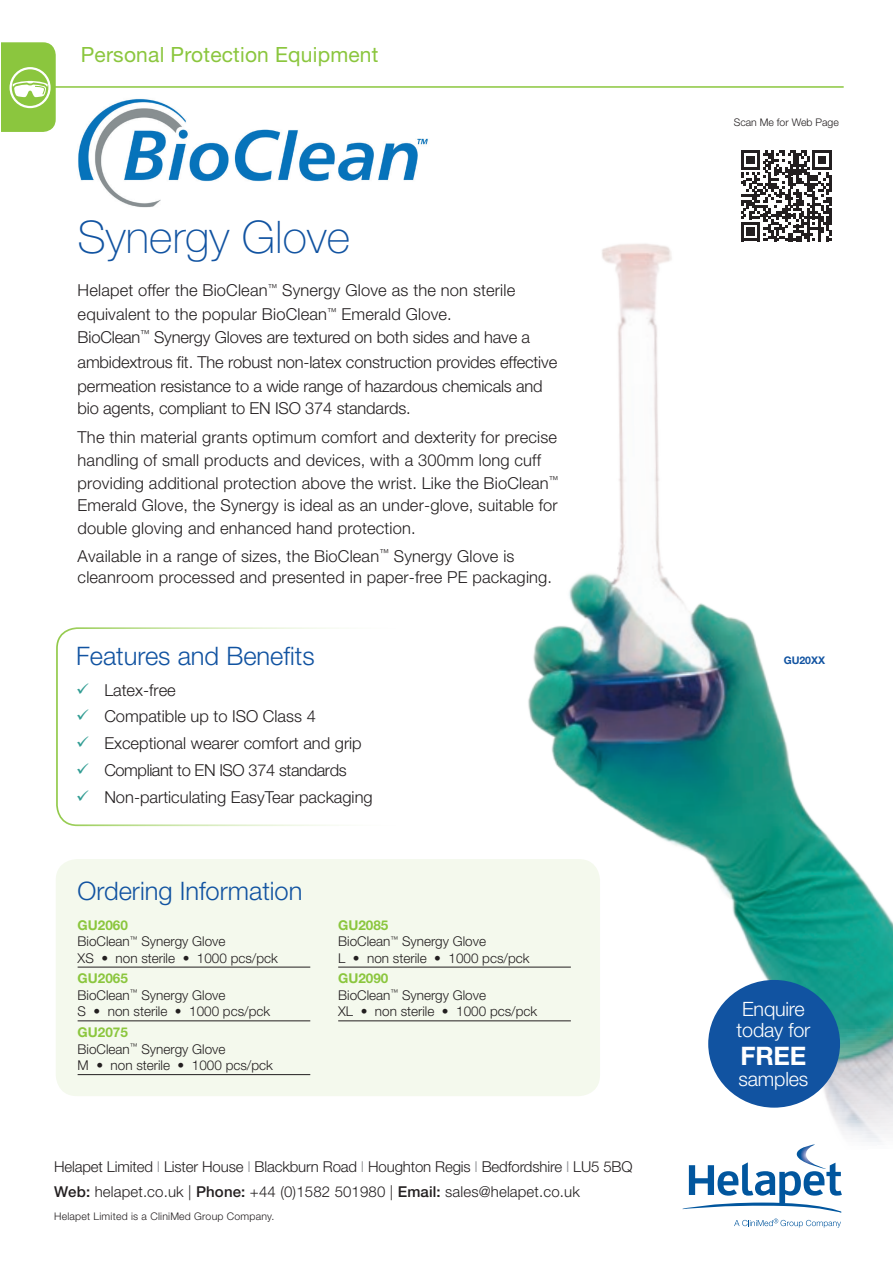
<style>
.page{position:relative;width:893px;height:1263px;background:#fff}
.page>*{position:absolute;margin:0;border:0;box-sizing:border-box;transform-origin:0 0}
.t1{font:100 45px "Helvetica Neue LT Std";color:#1153a1}
.t2{font:300 25.5px "Helvetica Neue LT Std";color:#1153a1}
.t3{font:700 25.5px "Helvetica Neue LT Std";color:#fff}
.t4{font:21px "Helvetica Neue LT Std";letter-spacing:.01em;color:#8bc63e}
.t5{font:300 19.8px/21px "Helvetica Neue LT Std";letter-spacing:-.01em;color:#fff}
.t6{font:300 16.5px/23px "Helvetica Neue LT Std";letter-spacing:.01em;color:#231f20}
.t7{font:300 16.5px/23.2px "Helvetica Neue LT Std";letter-spacing:-.01em;color:#231f20}
.t8{font:300 16.5px "Helvetica Neue LT Std";letter-spacing:-.025em;color:#231f20}
.t9{font:300 15px/25.5px "Helvetica Neue LT Std";letter-spacing:-.01em;color:#231f20}
.t10{font:300 13.5px/16.5px "Helvetica Neue LT Std";color:#231f20}
.t11{font:300 10.5px "Helvetica Neue LT Std";letter-spacing:.02em;color:#231f20}
.t12{font:300 10.5px "Helvetica Neue LT Std";color:#231f20}
.t13{font:700 10.5px "Helvetica Neue LT Std";color:#1153a1}
.s1{color:#329d94}
.s2{font-weight:700;color:#8bc63e}
.s3{color:#939598}
.s4{font-weight:500}
</style>
<div class="page">
<svg style="left:683px;top:1164px;width:159px;height:64px"></svg>
<div style="left:56px;top:859px;width:544px;height:237px;background:#f4f9ed;border-radius:21px"></div>
<img style="left:368px;top:243px;width:525px;height:921px">
<div style="left:730px;top:139px;width:113px;height:113px;background:#fff"></div>
<svg style="left:741px;top:150px;width:91px;height:91px"></svg>
<div style="left:708px;top:980px;width:132px;height:128px;background:#1153a1;border-radius:50%"></div>
<hr style="left:40px;top:86px;width:804px;height:2px;background:#8bc63e">
<svg style="left:1px;top:42px;width:55px;height:90px;background:#99cd56"></svg>
<div style="left:10px;top:67px;width:41px;height:41px;border:2px solid #fff;border-radius:50%"></div>
<hr style="left:78px;top:967px;width:232px;height:1px;background:#231f20">
<hr style="left:78px;top:1020px;width:232px;height:1px;background:#231f20">
<hr style="left:78px;top:1074px;width:232px;height:1px;background:#231f20">
<hr style="left:338px;top:967px;width:233px;height:1px;background:#231f20">
<hr style="left:338px;top:1020px;width:233px;height:1px;background:#231f20">
<div style="left:57px;top:628px;width:361px;height:197px;background:#fff;border-radius:20px"></div>
<div style="left:56px;top:627px;width:363px;height:199px;border:2px solid #8bc63e;border-radius:20px"></div>
<div style="left:54px;top:645px;width:480px;height:158px;background:#fff"></div>
<img style="left:78px;top:98px;width:350px;height:110px">
<p class="t4" style="left:81px;top:42px;width:299px">Personal Protection Equipment</p>
<h1 class="t1" style="left:78px;top:211px;width:274px">Synergy Glove</h1>
<p class="t6" style="left:78px;top:278px;width:454px">Helapet offer the BioClean<sup>™</sup> Synergy Glove as the non sterile equivalent to the popular BioClean<sup>™</sup> Emerald Glove.<br>BioClean<sup>™</sup> Synergy Gloves are textured on both sides and have a</p>
<p class="t7" style="left:78px;top:350px;width:481px">ambidextrous fit. The robust non-latex construction provides effective permeation resistance to a wide range of hazardous chemicals and bio agents, compliant to EN ISO 374 standards.</p>
<p class="t6" style="left:78px;top:425px;width:482px">The thin material grants optimum comfort and dexterity for precise handling of small products and devices, with a 300mm long cuff providing additional protection above the wrist. Like the BioClean<sup>™ </sup>Emerald Glove, the Synergy is ideal as an under-glove, suitable for double gloving and enhanced hand protection.</p>
<p class="t6" style="left:78px;top:544px;width:476px;line-height:21.8px">Available in a range of sizes, the BioClean<sup>™</sup> Synergy Glove is cleanroom processed and presented in paper-free PE packaging.</p>
<h2 class="t2" style="left:76px;top:640px;width:240px">Features and Benefits</h2>
<p class="t6" style="left:76px;top:678px;width:101px"><span class="s1">✓</span> Latex-free</p>
<p class="t6" style="left:76px;top:705px;width:241px"><span class="s1">✓</span> Compatible up to ISO Class 4</p>
<p class="t6" style="left:76px;top:731px;width:287px"><span class="s1">✓</span> Exceptional wearer comfort and grip</p>
<p class="t8" style="left:76px;top:760px;width:272px"><span class="s1">✓</span> Compliant to EN ISO 374 standards</p>
<p class="t6" style="left:76px;top:785px;width:298px"><span class="s1">✓</span> Non-particulating EasyTear packaging</p>
<h2 class="t2" style="left:78px;top:875px;width:226px">Ordering Information</h2>
<p class="t10" style="left:78px;top:916px;width:202px"><span class="s2">GU2060<br></span>BioClean<sup>™</sup> Synergy Glove<br>XS • non sterile • 1000 pcs/pck</p>
<p class="t10" style="left:78px;top:970px;width:194px"><span class="s2">GU2065<br></span>BioClean<sup>™</sup> Synergy Glove<br>S • non sterile • 1000 pcs/pck</p>
<p class="t10" style="left:78px;top:1024px;width:197px"><span class="s2">GU2075<br></span>BioClean<sup>™</sup> Synergy Glove<br>M • non sterile • 1000 pcs/pck</p>
<p class="t10" style="left:338px;top:916px;width:193px"><span class="s2">GU2085<br></span>BioClean<sup>™</sup> Synergy Glove<br>L • non sterile • 1000 pcs/pck</p>
<p class="t10" style="left:338px;top:970px;width:201px"><span class="s2">GU2090<br></span>BioClean<sup>™</sup> Synergy Glove<br>XL • non sterile • 1000 pcs/pck</p>
<p class="t9" style="left:54px;top:1153px;width:580px">Helapet Limited <span class="s3">I</span> Lister House <span class="s3">I</span> Blackburn Road <span class="s3">I</span> Houghton Regis <span class="s3">I</span> Bedfordshire <span class="s3">I</span> LU5 5BQ<br><span class="s4">Web:</span> helapet.co.uk | <span class="s4">Phone:</span> +44 (0)1582 501980 | <span class="s4">Email:</span> sales@helapet.co.uk</p>
<p class="t11" style="left:54px;top:1209px;width:222px">Helapet Limited is a CliniMed Group Company.</p>
<p class="t12" style="left:734px;top:116px;width:107px">Scan Me for Web Page</p>
<p class="t13" style="left:784px;top:653px;width:43px">GU20XX</p>
<p class="t5" style="left:737px;top:997px;width:75px">Enquire today for</p>
<h2 class="t3" style="left:741px;top:1040px;width:67px">FREE</h2>
<p class="t5" style="left:739px;top:1068px;width:71px">samples</p>
</div>
